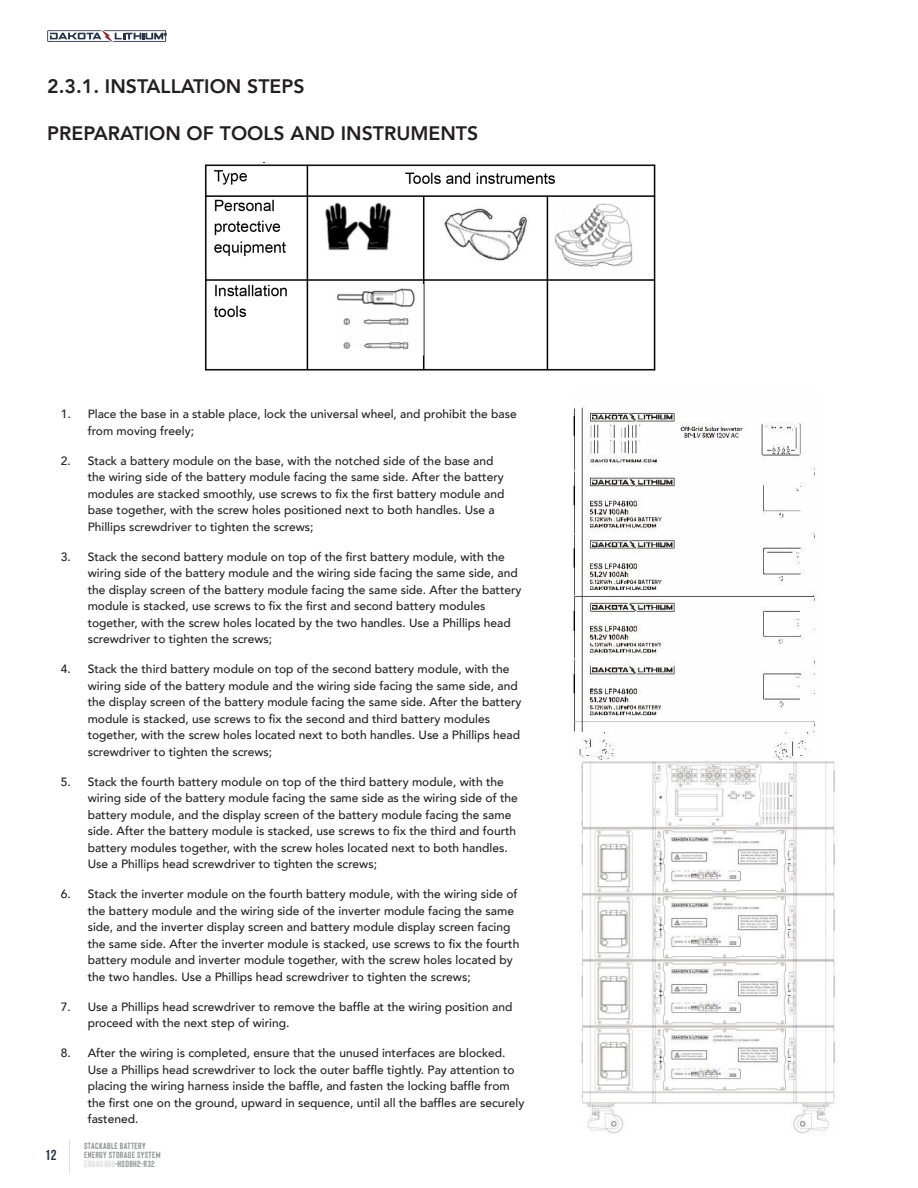
<style>
.page{position:relative;width:918px;height:1188px;background:#fff}
.page>*{position:absolute;margin:0;border:0;box-sizing:border-box;transform-origin:0 0}
.t1{font:800 19.5px "Avenir";color:#231f20}
.t2{font:700 14.55px "Bebas Neue";color:#27334a}
.t3{font:500 12px/16.5px "Avenir";color:#231f20}
.t4{font:700 9px/9px "Bison";letter-spacing:.04em;color:#939598}
.s1{font-family:"Bison Thick Outline";font-weight:400;color:#231f20}
</style>
<div class="page">
<hr style="left:69px;top:1140px;width:1px;height:34px;background:#dcdddf">
<svg style="left:47px;top:30px;width:120px;height:13px"></svg>
<img style="left:204px;top:162px;width:452px;height:209px">
<img style="left:572px;top:406px;width:244px;height:354px">
<img style="left:580px;top:761px;width:255px;height:373px">
<p class="t1" style="left:47px;top:71px;width:259px">2.3.1. INSTALLATION STEPS</p>
<p class="t1" style="left:47px;top:118px;width:433px">PREPARATION OF TOOLS AND INSTRUMENTS</p>
<p class="t3" style="left:88px;top:405px;width:430px;text-indent:-27px">1. Place the base in a stable place, lock the universal wheel, and prohibit the base from moving freely;</p>
<p class="t3" style="left:88px;top:452px;width:418px;text-indent:-27px">2. Stack a battery module on the base, with the notched side of the base and the wiring side of the battery module facing the same side. After the battery modules are stacked smoothly, use screws to fix the first battery module and base together, with the screw holes positioned next to both handles. Use a Phillips screwdriver to tighten the screws;</p>
<p class="t3" style="left:88px;top:548px;width:435px;text-indent:-27px">3. Stack the second battery module on top of the first battery module, with the wiring side of the battery module and the wiring side facing the same side, and the display screen of the battery module facing the same side. After the battery module is stacked, use screws to fix the first and second battery modules together, with the screw holes located by the two handles. Use a Phillips head screwdriver to tighten the screws;</p>
<p class="t3" style="left:88px;top:660px;width:435px;text-indent:-27px">4. Stack the third battery module on top of the second battery module, with the wiring side of the battery module and the wiring side facing the same side, and the display screen of the battery module facing the same side. After the battery module is stacked, use screws to fix the second and third battery modules together, with the screw holes located next to both handles. Use a Phillips head screwdriver to tighten the screws;</p>
<p class="t3" style="left:88px;top:773px;width:432px;text-indent:-27px">5. Stack the fourth battery module on top of the third battery module, with the wiring side of the battery module facing the same side as the wiring side of the battery module, and the display screen of the battery module facing the same side. After the battery module is stacked, use screws to fix the third and fourth battery modules together, with the screw holes located next to both handles.<br>Use a Phillips head screwdriver to tighten the screws;</p>
<p class="t3" style="left:88px;top:885px;width:433px;text-indent:-27px">6. Stack the inverter module on the fourth battery module, with the wiring side of the battery module and the wiring side of the inverter module facing the same side, and the inverter display screen and battery module display screen facing the same side. After the inverter module is stacked, use screws to fix the fourth battery module and inverter module together, with the screw holes located by the two handles. Use a Phillips head screwdriver to tighten the screws;</p>
<p class="t3" style="left:88px;top:998px;width:426px;text-indent:-27px">7. Use a Phillips head screwdriver to remove the baffle at the wiring position and proceed with the next step of wiring.</p>
<p class="t3" style="left:88px;top:1044px;width:438px;text-indent:-27px">8. After the wiring is completed, ensure that the unused interfaces are blocked.<br>Use a Phillips head screwdriver to lock the outer baffle tightly. Pay attention to placing the wiring harness inside the baffle, and fasten the locking baffle from the first one on the ground, upward in sequence, until all the baffles are securely fastened.</p>
<p class="t2" style="left:45px;top:1147px;width:13px">12</p>
<p class="t4" style="left:84px;top:1141px;width:78px">STACKABLE BATTERY<br>ENERGY STORAGE SYSTEM<br><span class="s1">ESS48400</span>-HSD8H2-R32</p>
</div>
